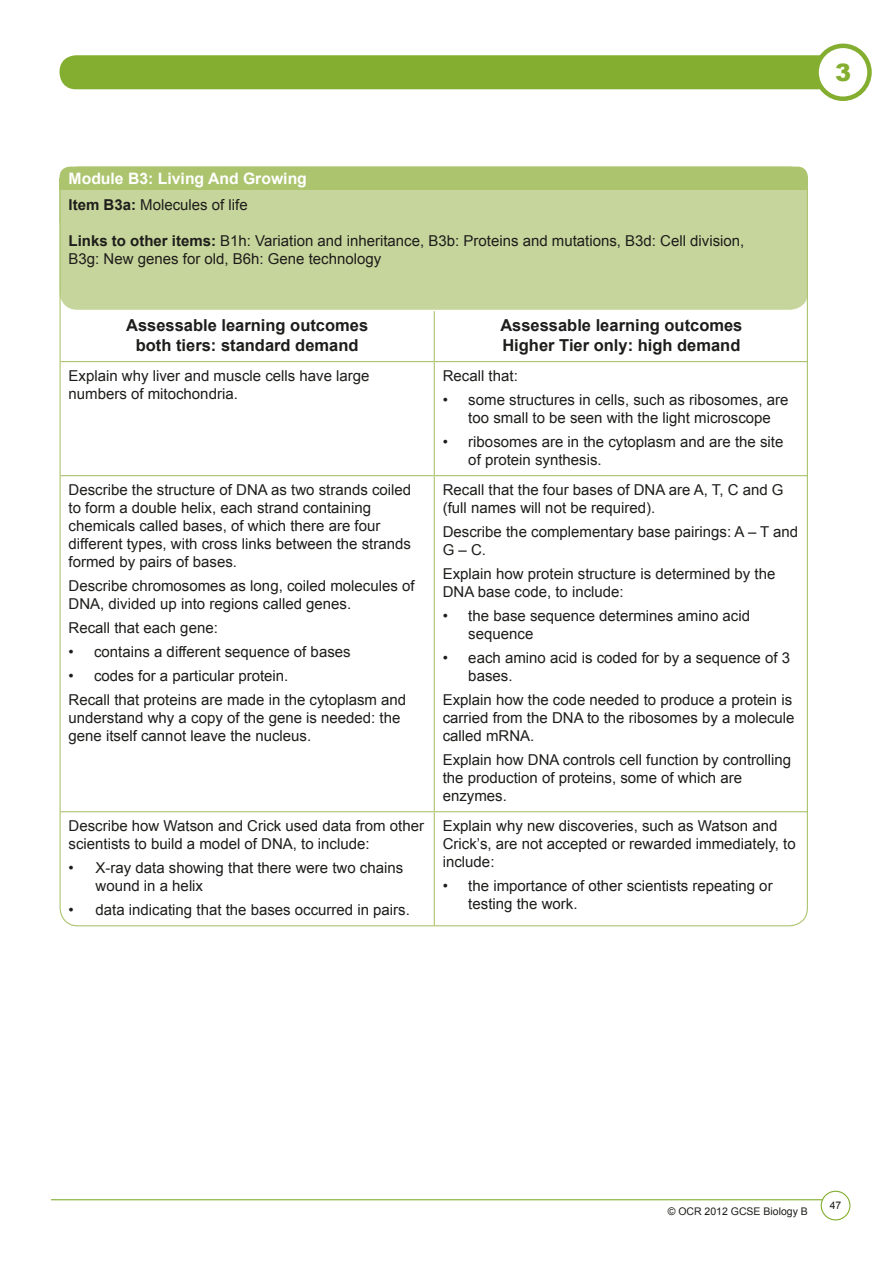
<style>
.page{position:relative;width:893px;height:1263px;background:#fff}
.page>*{position:absolute;margin:0;border:0;box-sizing:border-box;transform-origin:0 0}
.t1{font:900 24px "Arial";color:#83ae2f}
.t2{font:700 16.5px/19.8px "Arial";color:#1d1d1b;text-align:center}
.t3{font:700 15.75px "Arial";color:#fff}
.t4{font:15px/18px "Arial";color:#1d1d1b}
.t5{font:10.5px "Arial";color:#1d1d1b}
.s1{font-weight:700}
</style>
<div class="page">
<div style="left:60px;top:55px;width:782px;height:34px;background:#83ae2f;border-radius:16px"></div>
<div style="left:817px;top:46px;width:52px;height:53px;background:#fff;border-radius:50%"></div>
<div style="left:814px;top:44px;width:58px;height:57px;border:4px solid #83ae2f;border-radius:50%"></div>
<hr style="left:51px;top:1199px;width:793px;height:1px;background:#83ae2f">
<div style="left:821px;top:1191px;width:29px;height:29px;background:#fff;border-radius:50%"></div>
<div style="left:821px;top:1191px;width:29px;height:29px;border:1px solid #83ae2f;border-radius:50%"></div>
<div style="left:60px;top:167px;width:748px;height:23px;background:#acc46e;border-radius:10px"></div>
<div style="left:60px;top:178px;width:748px;height:12px;background:#acc46e"></div>
<div style="left:60px;top:190px;width:748px;height:120px;background:#c6d59b;border-radius:18px"></div>
<div style="left:60px;top:190px;width:748px;height:32px;background:#c6d59b"></div>
<hr style="left:434px;top:311px;width:1px;height:50px;background:#acc46e">
<hr style="left:61px;top:361px;width:373px;height:1px;background:#acc46e">
<hr style="left:434px;top:362px;width:1px;height:113px;background:#acc46e">
<hr style="left:434px;top:361px;width:374px;height:1px;background:#acc46e">
<hr style="left:61px;top:475px;width:373px;height:1px;background:#acc46e">
<hr style="left:434px;top:476px;width:1px;height:335px;background:#acc46e">
<hr style="left:434px;top:475px;width:374px;height:1px;background:#acc46e">
<hr style="left:61px;top:811px;width:373px;height:1px;background:#acc46e">
<hr style="left:434px;top:812px;width:1px;height:113px;background:#acc46e">
<hr style="left:434px;top:811px;width:374px;height:1px;background:#acc46e">
<p class="t3" style="left:69px;top:168px;width:240px">Module B3: Living And Growing</p>
<p class="t4" style="left:69px;top:196px;width:181px"><span class="s1">Item B3a:</span> Molecules of life</p>
<p class="t4" style="left:69px;top:232px;width:677px"><span class="s1">Links to other items:</span> B1h: Variation and inheritance, B3b: Proteins and mutations, B3d: Cell division,<br>B3g: New genes for old, B6h: Gene technology</p>
<p class="t2" style="left:126px;top:316px;width:244px">Assessable learning outcomes both tiers: standard demand</p>
<p class="t2" style="left:500px;top:316px;width:244px;text-align:left">Assessable learning outcomes<br>Higher Tier only: high demand</p>
<p class="t4" style="left:69px;top:367px;width:302px">Explain why liver and muscle cells have large numbers of mitochondria.</p>
<p class="t4" style="left:443px;top:367px;width:77px">Recall that:</p>
<p class="t4" style="left:443px;top:391px;width:347px;text-align:center">• some structures in cells, such as ribosomes, are too small to be seen with the light microscope</p>
<p class="t4" style="left:468px;top:433px;width:317px;text-indent:-26px">• ribosomes are in the cytoplasm and are the site of protein synthesis.</p>
<p class="t4" style="left:69px;top:481px;width:344px">Describe the structure of DNA as two strands coiled to form a double helix, each strand containing chemicals called bases, of which there are four different types, with cross links between the strands formed by pairs of bases.</p>
<p class="t4" style="left:69px;top:577px;width:347px">Describe chromosomes as long, coiled molecules of<br>DNA, divided up into regions called genes.</p>
<p class="t4" style="left:69px;top:619px;width:151px">Recall that each gene:</p>
<p class="t4" style="left:69px;top:643px;width:284px">• contains a different sequence of bases</p>
<p class="t4" style="left:69px;top:664px;width:339px;line-height:24px">• codes for a particular protein.<br>Recall that proteins are made in the cytoplasm and</p>
<p class="t4" style="left:69px;top:709px;width:333px">understand why a copy of the gene is needed: the gene itself cannot leave the nucleus.</p>
<p class="t4" style="left:69px;top:817px;width:357px">Describe how Watson and Crick used data from other scientists to build a model of DNA, to include:</p>
<p class="t4" style="left:96px;top:859px;width:309px;text-indent:-27px">• X-ray data showing that there were two chains wound in a helix</p>
<p class="t4" style="left:69px;top:901px;width:343px">• data indicating that the bases occurred in pairs.</p>
<p class="t4" style="left:443px;top:481px;width:342px">Recall that the four bases of DNA are A, T, C and G (full names will not be required).</p>
<p class="t4" style="left:443px;top:523px;width:357px">Describe the complementary base pairings: A – T and<br>G – C.</p>
<p class="t4" style="left:443px;top:565px;width:334px">Explain how protein structure is determined by the<br>DNA base code, to include:</p>
<p class="t4" style="left:468px;top:607px;width:283px;text-indent:-26px">• the base sequence determines amino acid sequence</p>
<p class="t4" style="left:468px;top:649px;width:323px;text-indent:-26px">• each amino acid is coded for by a sequence of 3 bases.</p>
<p class="t4" style="left:443px;top:691px;width:353px">Explain how the code needed to produce a protein is carried from the DNA to the ribosomes by a molecule called mRNA.</p>
<p class="t4" style="left:443px;top:751px;width:350px">Explain how DNA controls cell function by controlling the production of proteins, some of which are enzymes.</p>
<p class="t4" style="left:443px;top:817px;width:354px">Explain why new discoveries, such as Watson and<br>Crick’s, are not accepted or rewarded immediately, to include:</p>
<p class="t4" style="left:468px;top:877px;width:306px;text-indent:-26px">• the importance of other scientists repeating or testing the work.</p>
<h1 class="t1" style="left:835px;top:55px;width:18px">3</h1>
<p class="t5" style="left:668px;top:1205px;width:142px">© OCR 2012 GCSE Biology B</p>
<p class="t5" style="left:830px;top:1199px;width:13px">47</p>
</div>
